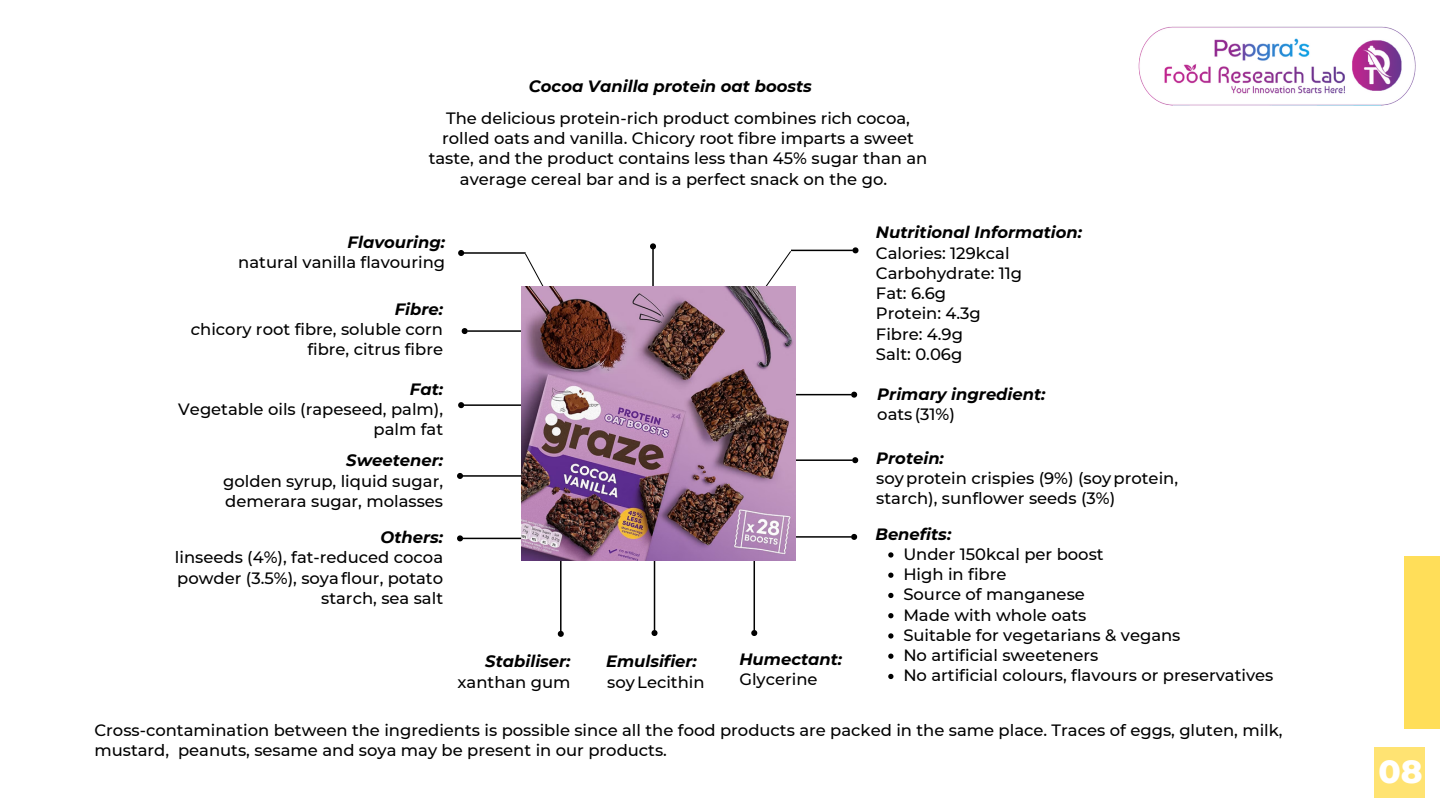
<style>
.page{position:relative;width:1440px;height:810px;background:#fff}
.page>*{position:absolute;margin:0;border:0;box-sizing:border-box;transform-origin:0 0}
.t1{font:800 32.7px "Montserrat";color:#fff}
.t2{font:500 16.4px/20.2px "Montserrat";color:#000}
.t3{font:italic 700 16.4px "Montserrat";color:#000}
.s1{font-style:italic}
</style>
<div class="page">
<div style="left:1404px;top:556px;width:36px;height:173px;background:#ffde59"></div>
<img style="left:1138px;top:26px;width:278px;height:80px">
<div style="left:1375px;top:747px;width:50px;height:51px;background:#ffe372"></div>
<hr style="left:652px;top:249px;width:2px;height:165px;background:#000">
<svg style="left:650px;top:243px;width:6px;height:8px"></svg>
<hr style="left:754px;top:510px;width:1px;height:120px;background:#000">
<svg style="left:751px;top:629px;width:7px;height:7px"></svg>
<hr style="left:560px;top:511px;width:2px;height:120px;background:#000">
<svg style="left:557px;top:630px;width:7px;height:7px"></svg>
<hr style="left:654px;top:510px;width:1px;height:120px;background:#000">
<svg style="left:651px;top:629px;width:7px;height:7px"></svg>
<hr style="left:739px;top:394px;width:113px;height:1px;background:#000">
<svg style="left:850px;top:391px;width:8px;height:7px"></svg>
<hr style="left:740px;top:459px;width:113px;height:2px;background:#000">
<svg style="left:851px;top:457px;width:8px;height:7px"></svg>
<hr style="left:739px;top:536px;width:113px;height:2px;background:#000">
<svg style="left:850px;top:533px;width:8px;height:7px"></svg>
<svg style="left:888px;top:552px;width:5px;height:6px"></svg>
<svg style="left:888px;top:573px;width:5px;height:5px"></svg>
<svg style="left:888px;top:593px;width:5px;height:5px"></svg>
<svg style="left:888px;top:613px;width:5px;height:5px"></svg>
<svg style="left:888px;top:633px;width:5px;height:6px"></svg>
<svg style="left:888px;top:654px;width:5px;height:5px"></svg>
<svg style="left:888px;top:674px;width:5px;height:5px"></svg>
<hr style="left:464px;top:404px;width:191px;height:2px;background:#000">
<svg style="left:458px;top:402px;width:7px;height:7px"></svg>
<svg style="left:524px;top:254px;width:44px;height:33px"></svg>
<hr style="left:467px;top:330px;width:191px;height:2px;background:#000">
<svg style="left:461px;top:328px;width:8px;height:7px"></svg>
<hr style="left:464px;top:252px;width:62px;height:2px;background:#000">
<svg style="left:458px;top:250px;width:7px;height:6px"></svg>
<hr style="left:463px;top:475px;width:191px;height:2px;background:#000">
<svg style="left:457px;top:473px;width:7px;height:6px"></svg>
<hr style="left:463px;top:538px;width:191px;height:1px;background:#000">
<svg style="left:457px;top:535px;width:7px;height:7px"></svg>
<svg style="left:739px;top:251px;width:53px;height:36px"></svg>
<hr style="left:791px;top:250px;width:62px;height:1px;background:#000">
<svg style="left:851px;top:247px;width:8px;height:7px"></svg>
<img style="left:521px;top:287px;width:274px;height:274px">
<p class="t3" style="left:529px;top:76px;width:285px">Cocoa Vanilla protein oat boosts</p>
<p class="t2" style="left:429px;top:108px;width:500px;text-align:center">The delicious protein-rich product combines rich cocoa, rolled oats and vanilla. Chicory root fibre imparts a sweet taste, and the product contains less than 45% sugar than an average cereal bar and is a perfect snack on the go.</p>
<p class="t3" style="left:348px;top:232px;width:99px">Flavouring:</p>
<p class="t2" style="left:238px;top:252px;width:208px">natural vanilla flavouring</p>
<p class="t3" style="left:395px;top:299px;width:50px">Fibre:</p>
<p class="t2" style="left:191px;top:319px;width:254px;text-align:right"><span class="s1">c</span>hicory root fibre, soluble corn fibre, citrus fibre</p>
<p class="t3" style="left:410px;top:379px;width:35px">Fat:</p>
<p class="t2" style="left:178px;top:399px;width:266px;text-align:right">Vegetable oils (rapeseed, palm), palm fat</p>
<p class="t3" style="left:346px;top:450px;width:98px">Sweetener:</p>
<p class="t2" style="left:223px;top:471px;width:221px">golden syrup, liquid sugar, demerara sugar, molasses</p>
<p class="t3" style="left:381px;top:527px;width:64px">Others:</p>
<p class="t2" style="left:175px;top:547px;width:270px;text-align:right">linseeds (4%), fat-reduced cocoa powder (3.5%), soyaflour, potato starch, sea salt</p>
<p class="t3" style="left:485px;top:651px;width:87px">Stabiliser:</p>
<p class="t2" style="left:458px;top:672px;width:115px">xanthan gum</p>
<p class="t3" style="left:606px;top:651px;width:92px">Emulsifier:</p>
<p class="t2" style="left:607px;top:672px;width:99px">soyLecithin</p>
<p class="t3" style="left:739px;top:649px;width:104px">Humectant:</p>
<p class="t2" style="left:739px;top:669px;width:80px">Glycerine</p>
<p class="t3" style="left:876px;top:222px;width:208px">Nutritional Information:</p>
<p class="t2" style="left:876px;top:243px;width:135px">Calories: 129kcal</p>
<p class="t2" style="left:876px;top:263px;width:148px">Carbohydrate: 11g</p>
<p class="t2" style="left:876px;top:283px;width:72px">Fat: 6.6g</p>
<p class="t2" style="left:876px;top:303px;width:106px">Protein: 4.3g</p>
<p class="t2" style="left:876px;top:324px;width:89px">Fibre: 4.9g</p>
<p class="t2" style="left:876px;top:344px;width:88px">Salt: 0.06g</p>
<p class="t3" style="left:877px;top:384px;width:170px">Primary ingredient:</p>
<p class="t2" style="left:877px;top:405px;width:79px">oats (31%)</p>
<p class="t3" style="left:876px;top:448px;width:69px">Protein:</p>
<p class="t2" style="left:876px;top:468px;width:303px">soyprotein crispies (9%) (soyprotein, starch), sunflower seeds (3%)</p>
<p class="t3" style="left:875px;top:524px;width:77px">Benefits:</p>
<p class="t2" style="left:903px;top:544px;width:202px">Under 150kcal per boost</p>
<p class="t2" style="left:903px;top:564px;width:105px">High in fibre</p>
<p class="t2" style="left:903px;top:584px;width:183px">Source of manganese</p>
<p class="t2" style="left:903px;top:605px;width:185px">Made with whole oats</p>
<p class="t2" style="left:903px;top:625px;width:279px">Suitable for vegetarians &amp; vegans</p>
<p class="t2" style="left:903px;top:645px;width:196px">No artificial sweeteners</p>
<p class="t2" style="left:903px;top:665px;width:372px">No artificial colours, flavours or preservatives</p>
<p class="t2" style="left:94px;top:720px;width:1190px">Cross-contamination between the ingredients is possible since all the food products are packed in the same place. Traces of eggs, gluten, milk, mustard, peanuts, sesame and soya may be present in our products.</p>
<p class="t1" style="left:1378px;top:751px;width:46px">08</p>
</div>
